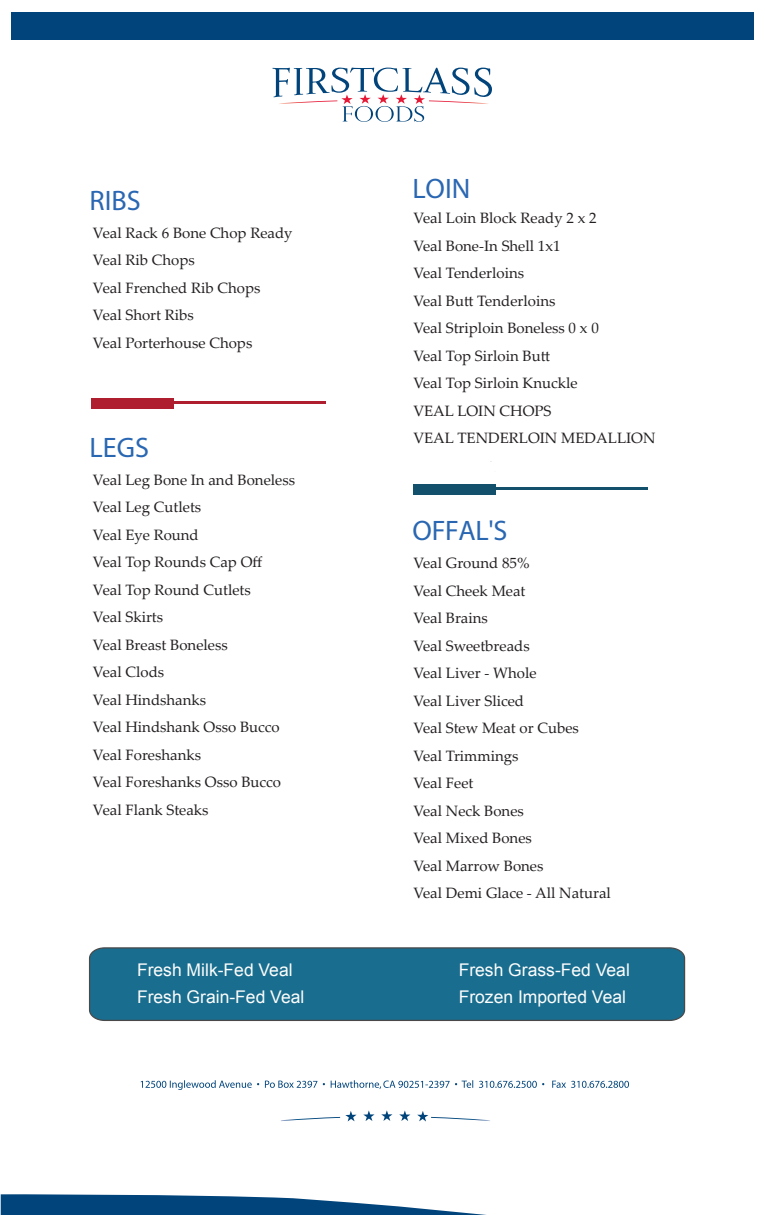
<style>
.page{position:relative;width:765px;height:1215px;background:#fff}
.page>*{position:absolute;margin:0;border:0;box-sizing:border-box;transform-origin:0 0}
.t1{font:28.25px "Myriad Pro";color:#2a67b2}
.t2{font:17.5px/27.5px "Arial";color:#fdfdfd}
.t3{font:15px/27.5px "Palatino Linotype";color:#231f20}
</style>
<div class="page">
<svg style="left:272px;top:68px;width:220px;height:54px"></svg>
<div style="left:11px;top:12px;width:743px;height:28px;background:#00447b"></div>
<svg style="left:141px;top:1080px;width:118px;height:10px"></svg>
<svg style="left:265px;top:1081px;width:52px;height:7px"></svg>
<svg style="left:331px;top:1080px;width:142px;height:9px"></svg>
<svg style="left:479px;top:1081px;width:65px;height:7px"></svg>
<svg style="left:552px;top:1081px;width:77px;height:7px"></svg>
<svg style="left:417px;top:1111px;width:73px;height:11px"></svg>
<svg style="left:399px;top:1110px;width:11px;height:11px"></svg>
<svg style="left:381px;top:1110px;width:11px;height:11px"></svg>
<svg style="left:363px;top:1110px;width:12px;height:11px"></svg>
<svg style="left:281px;top:1111px;width:76px;height:11px"></svg>
<svg style="left:1px;top:1194px;width:485px;height:21px"></svg>
<div style="left:91px;top:398px;width:83px;height:10px;background:#ae1e2f"></div>
<hr style="left:171px;top:401px;width:154px;height:3px;background:#ae1e2f">
<div style="left:413px;top:484px;width:83px;height:11px;background:#13506c"></div>
<hr style="left:493px;top:488px;width:154px;height:2px;background:#13506c">
<div style="left:88px;top:947px;width:598px;height:74px;background:#196d8e"></div>
<h1 class="t1" style="left:90px;top:183px;width:53px">RIBS</h1>
<p class="t3" style="left:93px;top:218px;width:201px">Veal Rack 6 Bone Chop Ready<br>Veal Rib Chops<br>Veal Frenched Rib Chops<br>Veal Short Ribs<br>Veal Porterhouse Chops</p>
<h1 class="t1" style="left:90px;top:430px;width:61px">LEGS</h1>
<p class="t3" style="left:93px;top:465px;width:204px">Veal Leg Bone In and Boneless<br>Veal Leg Cutlets<br>Veal Eye Round<br>Veal Top Rounds Cap Off<br>Veal Top Round Cutlets<br>Veal Skirts<br>Veal Breast Boneless<br>Veal Clods<br>Veal Hindshanks<br>Veal Hindshank Osso Bucco<br>Veal Foreshanks<br>Veal Foreshanks Osso Bucco<br>Veal Flank Steaks</p>
<h1 class="t1" style="left:413px;top:171px;width:59px">LOIN</h1>
<p class="t3" style="left:413px;top:204px;width:244px">Veal Loin Block Ready 2 x 2<br>Veal Bone-In Shell 1x1<br>Veal Tenderloins<br>Veal Butt Tenderloins<br>Veal Striploin Boneless 0 x 0<br>Veal Top Sirloin Butt<br>Veal Top Sirloin Knuckle<br>VEAL LOIN CHOPS<br>VEAL TENDERLOIN MEDALLION</p>
<h1 class="t1" style="left:413px;top:513px;width:96px">OFFAL'S</h1>
<p class="t3" style="left:413px;top:549px;width:199px">Veal Ground 85%<br>Veal Cheek Meat<br>Veal Brains<br>Veal Sweetbreads<br>Veal Liver - Whole<br>Veal Liver Sliced<br>Veal Stew Meat or Cubes<br>Veal Trimmings<br>Veal Feet<br>Veal Neck Bones<br>Veal Mixed Bones<br>Veal Marrow Bones<br>Veal Demi Glace - All Natural</p>
<p class="t2" style="left:137px;top:956px;width:169px">Fresh Milk-Fed Veal<br>Fresh Grain-Fed Veal</p>
<p class="t2" style="left:459px;top:956px;width:173px">Fresh Grass-Fed Veal<br>Frozen Imported Veal</p>
</div>
